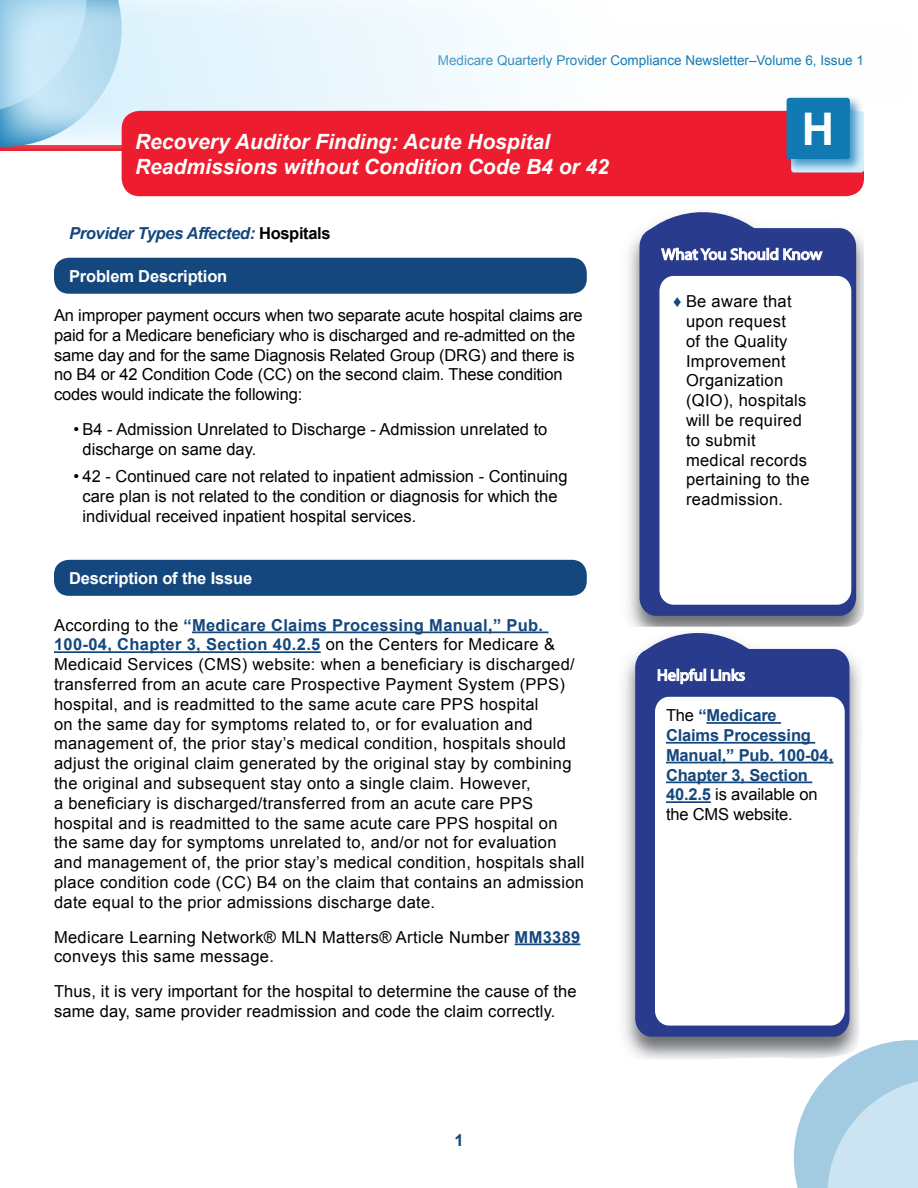
<style>
.page{position:relative;width:918px;height:1188px;background:#fff}
.page>*{position:absolute;margin:0;border:0;box-sizing:border-box;transform-origin:0 0}
.t1{font:700 45px "Arial";color:#fff}
.t2{font:italic 700 21px "Arial";color:#fff}
.TEXT{font:16.5px/19.8px "Arial";letter-spacing:.02em;color:#000}
.TEXT-2{font:16.5px/19.8px "Arial";letter-spacing:-.01em;color:#000}
.TEXT-3{font:16.5px/19.8px "Arial";color:#000}
.TEXT-4{font:700 16.5px/19.8px "Arial";letter-spacing:-.01em;color:#14477d}
.TEXT-5{font:700 16.5px "Arial";letter-spacing:.02em;color:#14477d}
.t3{font:700 16.5px "Arial";letter-spacing:-.01em;color:#fff}
.TEXT-6{font:italic 700 16.5px "Arial";letter-spacing:-.02em;color:#14477d}
.t4{font:13.5px "Arial";color:#117ab3}
.s1{font-style:normal;color:#000}
.s2{font-weight:400;color:#000}
.s3{font-weight:700;color:#14477d}
.s4{color:#14477d}
</style>
<div class="page">
<div style="left:0;top:145px;width:127px;height:6px;background:#ed1c2e"></div>
<svg style="left:0;top:0;width:784px;height:150px"></svg>
<hr style="left:192px;top:631px;width:356px;height:2px;background:#14477d">
<hr style="left:54px;top:651px;width:267px;height:2px;background:#14477d">
<hr style="left:515px;top:943px;width:65px;height:2px;background:#14477d">
<div style="left:54px;top:258px;width:533px;height:36px;background:#14477d;border-radius:15px"></div>
<div style="left:54px;top:560px;width:533px;height:36px;background:#14477d;border-radius:15px"></div>
<img style="left:628px;top:235px;width:236px;height:392px">
<svg style="left:639px;top:228px;width:217px;height:388px;background:#2f418f"></svg>
<svg style="left:642px;top:204px;width:122px;height:54px"></svg>
<svg style="left:658px;top:275px;width:195px;height:331px"></svg>
<img style="left:624px;top:648px;width:237px;height:287px">
<img style="left:624px;top:935px;width:235px;height:124px">
<svg style="left:635px;top:649px;width:215px;height:388px;background:#2d3f8e"></svg>
<svg style="left:654px;top:695px;width:192px;height:332px"></svg>
<svg style="left:794px;top:1040px;width:124px;height:148px;background:#bdd9e8"></svg>
<div style="left:122px;top:111px;width:742px;height:85px;background:#ed1c2e;border-radius:18px"></div>
<hr style="left:706px;top:722px;width:75px;height:2px;background:#14477d">
<hr style="left:666px;top:742px;width:149px;height:2px;background:#14477d">
<hr style="left:666px;top:762px;width:167px;height:1px;background:#14477d">
<hr style="left:666px;top:781px;width:146px;height:2px;background:#14477d">
<hr style="left:666px;top:801px;width:45px;height:2px;background:#14477d">
<div style="left:784px;top:95px;width:81px;height:78px;background:#117ab3;opacity:.75"></div>
<div style="left:787px;top:98px;width:63px;height:61px;background:#117ab3;border-radius:3px"></div>
<svg style="left:660px;top:216px;width:164px;height:80px"></svg>
<svg style="left:638px;top:633px;width:120px;height:84px"></svg>
<p class="t4" style="left:438px;top:51px;width:428px">Medicare Quarterly Provider Compliance Newsletter–Volume 6, Issue 1</p>
<h2 class="t2" style="left:135px;top:128px;width:417px">Recovery Auditor Finding: Acute Hospital</h2>
<h2 class="t2" style="left:135px;top:153px;width:475px">Readmissions without Condition Code B4 or 42</h2>
<p class="TEXT-6" style="left:69px;top:223px;width:263px">Provider Types Affected: <span class="s1">Hospitals</span></p>
<p class="t3" style="left:69px;top:265px;width:160px">Problem Description</p>
<p class="TEXT-2" style="left:54px;top:305px;width:530px">An improper payment occurs when two separate acute hospital claims are paid for a Medicare beneficiary who is discharged and re-admitted on the same day and for the same Diagnosis Related Group (DRG) and there is no B4 or 42 Condition Code (CC) on the second claim. These condition codes would indicate the following:</p>
<p class="TEXT-3" style="left:82px;top:419px;width:466px;text-indent:-9px">• B4 - Admission Unrelated to Discharge - Admission unrelated to discharge on same day.</p>
<p class="TEXT-3" style="left:82px;top:467px;width:487px;text-indent:-9px">• 42 - Continued care not related to inpatient admission - Continuing care plan is not related to the condition or diagnosis for which the individual received inpatient hospital services.</p>
<p class="t3" style="left:69px;top:567px;width:185px">Description of the Issue</p>
<p class="TEXT-5" style="left:54px;top:614px;width:491px"><span class="s2">According to the</span> “Medicare Claims Processing Manual,” Pub.</p>
<p class="TEXT" style="left:54px;top:635px;width:532px"><span class="s3">100-04, Chapter 3, Section 40.2.5</span> on the Centers for Medicare &amp; Medicaid Services (CMS) website: when a beneficiary is discharged/ transferred from an acute care Prospective Payment System (PPS) hospital, and is readmitted to the same acute care PPS hospital<br>on the same day for symptoms related to, or for evaluation and management of, the prior stay’s medical condition, hospitals should adjust the original claim generated by the original stay by combining the original and subsequent stay onto a single claim. However,<br>a beneficiary is discharged/transferred from an acute care PPS hospital and is readmitted to the same acute care PPS hospital on the same day for symptoms unrelated to, and/or not for evaluation and management of, the prior stay’s medical condition, hospitals shall place condition code (CC) B4 on the claim that contains an admission date equal to the prior admissions discharge date.</p>
<p class="TEXT" style="left:54px;top:927px;width:528px">Medicare Learning Network® MLN Matters® Article Number <span class="s3">MM3389 </span>conveys this same message.</p>
<p class="TEXT" style="left:54px;top:982px;width:524px">Thus, it is very important for the hospital to determine the cause of the same day, same provider readmission and code the claim correctly.</p>
<p class="TEXT-4" style="left:454px;top:1131px;width:11px">1</p>
<p class="t1" style="left:802px;top:99px;width:34px">H</p>
<p class="TEXT" style="left:686px;top:292px;width:125px;text-indent:-13px"><span class="s4">♦</span> Be aware that upon request<br>of the Quality<br>Improvement<br>Organization (QIO), hospitals will be required to submit medical records pertaining to the readmission.</p>
<p class="TEXT-4" style="left:666px;top:706px;width:112px"><span class="s2">The</span> “Medicare</p>
<p class="TEXT-4" style="left:666px;top:726px;width:169px">Claims Processing<br>Manual,” Pub. 100-04,<br>Chapter 3, Section<br>40.2.5 <span class="s2">is available on the CMS website.</span></p>
</div>
